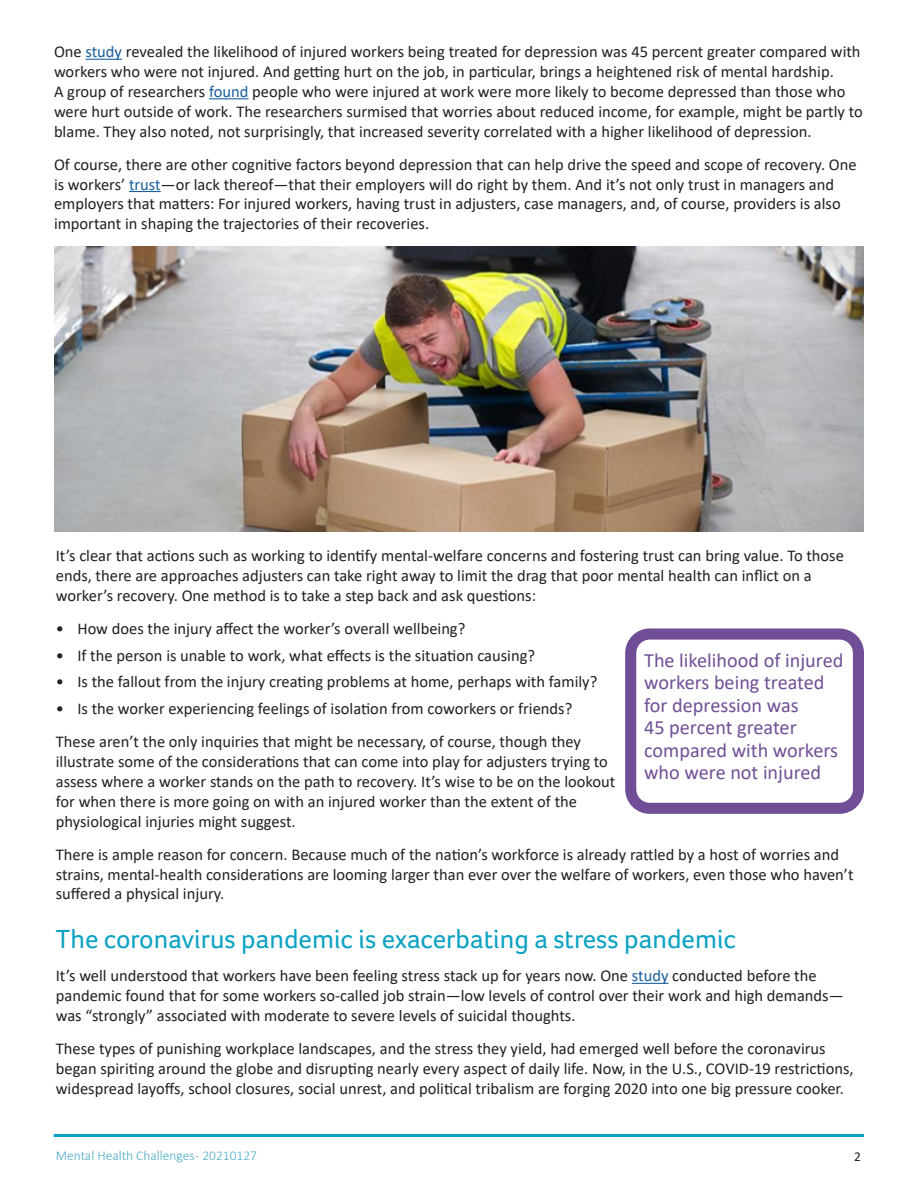
<style>
.page{position:relative;width:918px;height:1188px;background:#fff}
.page>*{position:absolute;margin:0;border:0;box-sizing:border-box;transform-origin:0 0}
.Paragraph_Head{font:27px "Foco";color:#0ba2c3}
.Body{font:20.25px/22.5px "Calibri";color:#704f96}
.Body-2{font:16.5px/19.8px "Calibri";color:#231f20}
.Bullets{font:16.5px "Calibri";color:#231f20}
.t1{font:300 13.5px "Calibri";color:#4aabc7}
.t2{font:13.5px "Calibri";color:#231f20}
.s1{color:#175d9e}
</style>
<div class="page">
<hr style="left:54px;top:1134px;width:810px;height:3px;background:#0ba2c3">
<hr style="left:86px;top:59px;width:36px;height:1px;background:#175d9e">
<hr style="left:209px;top:98px;width:39px;height:1px;background:#175d9e">
<hr style="left:129px;top:191px;width:32px;height:1px;background:#175d9e">
<hr style="left:632px;top:983px;width:36px;height:1px;background:#175d9e">
<div style="left:625px;top:629px;width:239px;height:185px;border:11px solid #704e97;border-radius:19px"></div>
<img style="left:54px;top:246px;width:810px;height:285px">
<p class="Body-2" style="left:54px;top:42px;width:810px">One <span class="s1">study</span> revealed the likelihood of injured workers being treated for depression was 45 percent greater compared with workers who were not injured. And getting hurt on the job, in particular, brings a heightened risk of mental hardship.<br>A group of researchers <span class="s1">found</span> people who were injured at work were more likely to become depressed than those who were hurt outside of work. The researchers surmised that worries about reduced income, for example, might be partly to blame. They also noted, not surprisingly, that increased severity correlated with a higher likelihood of depression.</p>
<p class="Body-2" style="left:54px;top:154px;width:804px">Of course, there are other cognitive factors beyond depression that can help drive the speed and scope of recovery. One is workers’ <span class="s1">trust</span>—or lack thereof—that their employers will do right by them. And it’s not only trust in managers and employers that matters: For injured workers, having trust in adjusters, case managers, and, of course, providers is also important in shaping the trajectories of their recoveries.</p>
<p class="Body-2" style="left:56px;top:546px;width:790px">It’s clear that actions such as working to identify mental-welfare concerns and fostering trust can bring value. To those ends, there are approaches adjusters can take right away to limit the drag that poor mental health can inflict on a worker’s recovery. One method is to take a step back and ask questions:</p>
<p class="Bullets" style="left:56px;top:617px;width:411px">• How does the injury affect the worker’s overall wellbeing?</p>
<p class="Bullets" style="left:56px;top:644px;width:481px">• If the person is unable to work, what effects is the situation causing?</p>
<p class="Bullets" style="left:56px;top:671px;width:543px">• Is the fallout from the injury creating problems at home, perhaps with family?</p>
<p class="Bullets" style="left:56px;top:697px;width:518px">• Is the worker experiencing feelings of isolation from coworkers or friends?</p>
<p class="Body-2" style="left:56px;top:732px;width:561px">These aren’t the only inquiries that might be necessary, of course, though they illustrate some of the considerations that can come into play for adjusters trying to assess where a worker stands on the path to recovery. It’s wise to be on the lookout for when there is more going on with an injured worker than the extent of the physiological injuries might suggest.</p>
<p class="Body-2" style="left:56px;top:844px;width:799px">There is ample reason for concern. Because much of the nation’s workforce is already rattled by a host of worries and strains, mental-health considerations are looming larger than ever over the welfare of workers, even those who haven’t suffered a physical injury.</p>
<p class="Paragraph_Head" style="left:56px;top:923px;width:682px">The coronavirus pandemic is exacerbating a stress pandemic</p>
<p class="Body-2" style="left:56px;top:966px;width:789px">It’s well understood that workers have been feeling stress stack up for years now. One <span class="s1">study</span> conducted before the pandemic found that for some workers so-called job strain—low levels of control over their work and high demands— was “strongly” associated with moderate to severe levels of suicidal thoughts.</p>
<p class="Body-2" style="left:56px;top:1039px;width:799px">These types of punishing workplace landscapes, and the stress they yield, had emerged well before the coronavirus began spiriting around the globe and disrupting nearly every aspect of daily life. Now, in the U.S., COVID-19 restrictions, widespread layoffs, school closures, social unrest, and political tribalism are forging 2020 into one big pressure cooker.</p>
<p class="Body" style="left:644px;top:648px;width:201px">The likelihood of injured workers being treated for depression was<br>45 percent greater compared with workers who were not injured</p>
<p class="t1" style="left:56px;top:1147px;width:203px">Mental Health Challenges - 20210127</p>
<p class="t2" style="left:854px;top:1147px;width:8px">2</p>
</div>
